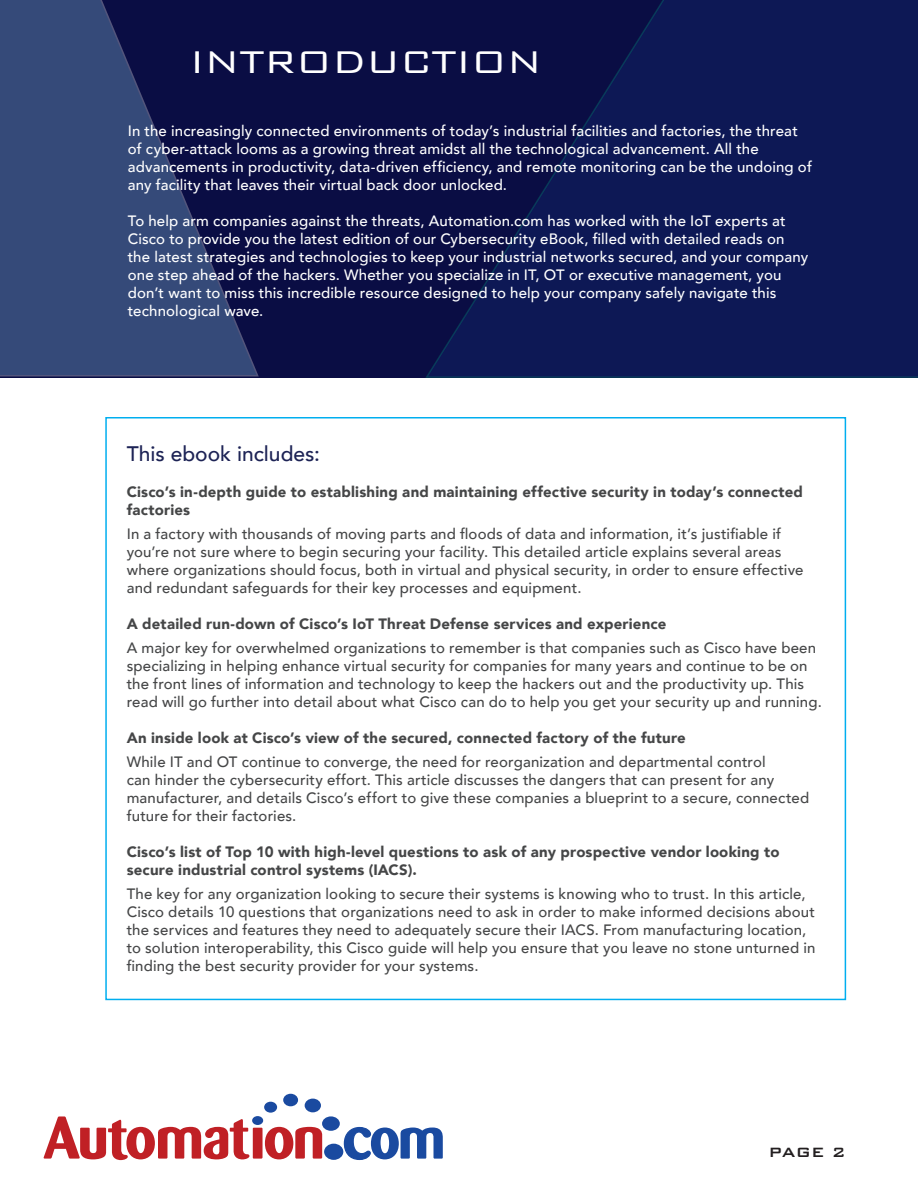
<style>
.page{position:relative;width:918px;height:1188px;background:#fff}
.page>*{position:absolute;margin:0;border:0;box-sizing:border-box;transform-origin:0 0}
.t1{font:300 42px "Bank Gothic";color:#fff}
.t2{font:500 21px "Avenir";color:#1d2355}
.t3{font:500 18px "Bank Gothic";color:#231f20}
.t4{font:500 15px/18px "Avenir";letter-spacing:.01em;color:#454647}
.t5{font:500 15px/18px "Avenir";letter-spacing:.01em;color:#fff}
.t6{font:900 15px/18px "Avenir";letter-spacing:.015em;color:#454647}
</style>
<div class="page">
<div style="left:0;top:0;width:918px;height:377px;background:#0a0d44"></div>
<div style="left:252px;top:1116px;width:11px;height:9px;background:#1a4aa0;border-radius:50%"></div>
<div style="left:324px;top:1144px;width:19px;height:16px;background:#1a4aa0;border-radius:50%"></div>
<div style="left:264px;top:1102px;width:13px;height:11px;background:#1a4aa0;border-radius:50%"></div>
<div style="left:283px;top:1094px;width:15px;height:12px;background:#1a4aa0;border-radius:50%"></div>
<div style="left:305px;top:1099px;width:16px;height:13px;background:#1a4aa0;border-radius:50%"></div>
<div style="left:322px;top:1116px;width:18px;height:15px;background:#1a4aa0;border-radius:50%"></div>
<svg style="left:44px;top:1116px;width:205px;height:44px"></svg>
<div style="left:253px;top:1128px;width:10px;height:31px;background:#c02025"></div>
<svg style="left:265px;top:1127px;width:57px;height:32px"></svg>
<svg style="left:343px;top:1126px;width:100px;height:34px"></svg>
<svg style="left:0;top:0;width:259px;height:377px"></svg>
<svg style="left:424px;top:0;width:494px;height:378px"></svg>
<p class="t1" style="left:190px;top:30px;width:354px">INTRODUCTION</p>
<p class="t5" style="left:128px;top:121px;width:686px">In the increasingly connected environments of today’s industrial facilities and factories, the threat of cyber-attack looms as a growing threat amidst all the technological advancement. All the advancements in productivity, data-driven efficiency, and remote monitoring can be the undoing of any facility that leaves their virtual back door unlocked.</p>
<p class="t5" style="left:128px;top:211px;width:682px">To help arm companies against the threats, Automation.com has worked with the IoT experts at Cisco to provide you the latest edition of our Cybersecurity eBook, filled with detailed reads on the latest strategies and technologies to keep your industrial networks secured, and your company one step ahead of the hackers. Whether you specialize in IT, OT or executive management, you don’t want to miss this incredible resource designed to help your company safely navigate this technological wave.</p>
<p class="t2" style="left:127px;top:436px;width:195px">This ebook includes:</p>
<p class="t6" style="left:127px;top:483px;width:678px">Cisco’s in-depth guide to establishing and maintaining effective security in today’s connected factories</p>
<p class="t4" style="left:127px;top:524px;width:678px">In a factory with thousands of moving parts and floods of data and information, it’s justifiable if you’re not sure where to begin securing your facility. This detailed article explains several areas where organizations should focus, both in virtual and physical security, in order to ensure effective and redundant safeguards for their key processes and equipment.</p>
<p class="t6" style="left:127px;top:615px;width:541px">A detailed run-down of Cisco’s IoT Threat Defense services and experience</p>
<p class="t4" style="left:127px;top:638px;width:697px">A major key for overwhelmed organizations to remember is that companies such as Cisco have been specializing in helping enhance virtual security for companies for many years and continue to be on the front lines of information and technology to keep the hackers out and the productivity up. This read will go further into detail about what Cisco can do to help you get your security up and running.</p>
<p class="t6" style="left:127px;top:729px;width:561px">An inside look at Cisco’s view of the secured, connected factory of the future</p>
<p class="t4" style="left:127px;top:752px;width:684px">While IT and OT continue to converge, the need for reorganization and departmental control<br>can hinder the cybersecurity effort. This article discusses the dangers that can present for any manufacturer, and details Cisco’s effort to give these companies a blueprint to a secure, connected future for their factories.</p>
<p class="t6" style="left:127px;top:843px;width:654px">Cisco’s list of Top 10 with high-level questions to ask of any prospective vendor looking to secure industrial control systems (IACS).</p>
<p class="t4" style="left:127px;top:884px;width:690px">The key for any organization looking to secure their systems is knowing who to trust. In this article, Cisco details 10 questions that organizations need to ask in order to make informed decisions about the services and features they need to adequately secure their IACS. From manufacturing location, to solution interoperability, this Cisco guide will help you ensure that you leave no stone unturned in finding the best security provider for your systems.</p>
<p class="t3" style="left:769px;top:1139px;width:79px">PAGE 2</p>
</div>
